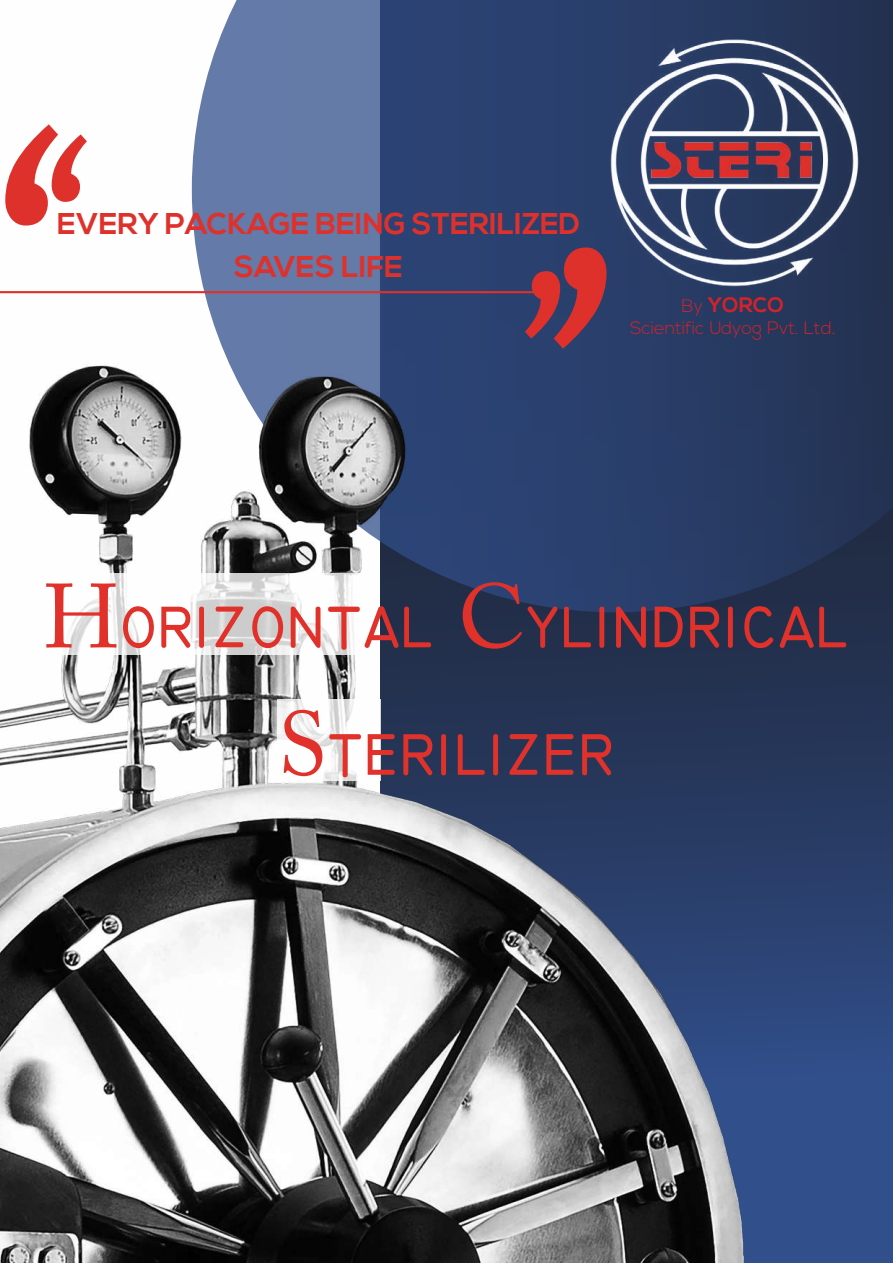
<style>
.page{position:relative;width:893px;height:1263px;background:#fff}
.page>*{position:absolute;margin:0;border:0;box-sizing:border-box;transform-origin:0 0}
.t1{font:318.3px "Candara";color:#df312b}
.t2{font:212.1px "Candara";color:#df312b}
.t3{font:700 60px/127.5px "Technic";color:#e0322b;text-align:center}
.t4{font:700 30px/42.5px "Nexa";color:#df312b;text-align:center}
.t5{font:700 21px "Nexa";color:#d2232a}
.t6{font:300 18px "Nexa";color:#d2232a}
.s1{font-weight:300;font-size:18px}
.s2{font-weight:400;font-size:15px}
.s3{font-family:"Adobe Caslon Pro";font-weight:400;font-size:90px}
</style>
<div class="page">
<img style="left:0;top:0;width:893px;height:1263px">
<img style="left:607px;top:35px;width:255px;height:255px">
<hr style="left:0;top:291px;width:537px;height:2px;background:#df312b">
<svg style="left:37px;top:573px;width:343px;height:82px"></svg>
<svg style="left:277px;top:699px;width:103px;height:82px"></svg>
<h1 class="t1" style="left:-9px;top:46px;width:82px">‘</h1>
<h2 class="t2" style="left:42px;top:82px;width:55px">‘</h2>
<p class="t4" style="left:57px;top:204px;width:524px">EVERY PACKAGE BEING STERILIZED<br>SAVES LIFE</p>
<h1 class="t1" style="left:621px;top:427px;width:106px;rotate:-180deg">‘<sup>‘</sup></h1>
<p class="t5" style="left:682px;top:293px;width:104px"><span class="s1">By</span> YORCO</p>
<p class="t6" style="left:630px;top:318px;width:207px">Scientific Udyog Pvt. Ltd<span class="s2">.</span></p>
<h3 class="t3" style="left:43px;top:562px;width:808px"><span class="s3">H</span>ORIZONTAL <span class="s3">C</span>YLINDRICAL<br><span class="s3">S</span>TERILIZER</h3>
</div>
